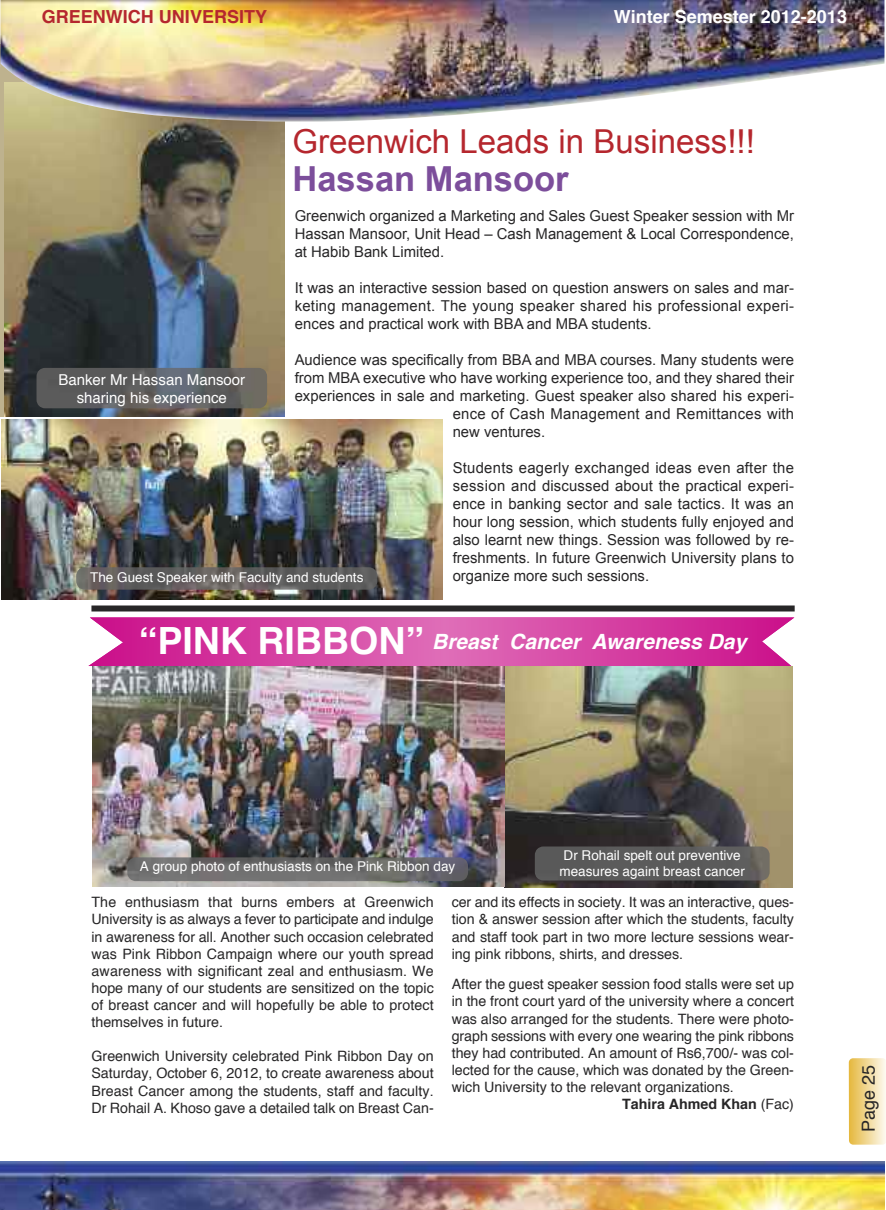
<style>
.page{position:relative;width:886px;height:1210px;background:#fff}
.page>*{position:absolute;margin:0;border:0;box-sizing:border-box;transform-origin:0 0}
.t1{font:700 34.5px "Arial";color:#7c4e9b}
.t2{font:33px "Arial";color:#b5272e}
.t3{font:italic 700 21px "Helvetica";color:#fff}
.t4{font:700 18px "Helvetica";color:#fff}
.t5{font:700 18px "Helvetica";color:#b5272e}
.t6{font:18px "Helvetica";color:#272627}
.t7{font:15px/18px "Arial";color:#272627;text-align:justify}
.t8{font:15px/18px "Helvetica";color:#fff;text-align:center}
.t9{font:15px "Arial";letter-spacing:.02em;color:#272627}
.t10{font:14.25px/17.1px "Helvetica";color:#272627;text-align:justify}
.t11{font:700 14.25px "Helvetica";color:#272627}
.t12{font:13.5px/16.2px "Helvetica";color:#fff;text-align:center}
.s1{font-style:normal;font-size:37.5px}
.s2{font-weight:400}
</style>
<div class="page">
<img style="left:4px;top:122px;width:280px;height:295px">
<div style="left:848px;top:1058px;width:38px;height:86px;background:linear-gradient(to right,#e5b639,#fcf8eb);border-radius:4px"></div>
<img style="left:0;top:1161px;width:885px;height:48px">
<img style="left:1px;top:419px;width:441px;height:181px">
<img style="left:92px;top:666px;width:701px;height:221px">
<img style="left:92px;top:666px;width:412px;height:220px">
<img style="left:0;top:0;width:884px;height:122px">
<img style="left:76px;top:567px;width:301px;height:22px">
<img style="left:535px;top:846px;width:234px;height:34px">
<img style="left:127px;top:857px;width:341px;height:24px">
<img style="left:37px;top:368px;width:230px;height:40px">
<img style="left:0;top:0;width:1px;height:67px">
<div style="left:91px;top:605px;width:703px;height:6px;background:#272627"></div>
<svg style="left:88px;top:617px;width:706px;height:49px;background:#d749a6"></svg>
<p class="t5" style="left:42px;top:9px;width:227px">GREENWICH UNIVERSITY</p>
<p class="t4" style="left:614px;top:9px;width:235px">Winter Semester 2012-2013</p>
<h2 class="t2" style="left:292px;top:123px;width:464px">Greenwich Leads in Business!!!</h2>
<h1 class="t1" style="left:292px;top:159px;width:278px">Hassan Mansoor</h1>
<p class="t7" style="left:295px;top:206px;width:501px">Greenwich organized a Marketing and Sales Guest Speaker session with Mr Hassan Mansoor, Unit Head – Cash Management &amp; Local Correspondence, at Habib Bank Limited.</p>
<p class="t7" style="left:295px;top:278px;width:501px">It was an interactive session based on question answers on sales and mar&shy;keting management. The young speaker shared his professional experi&shy;ences and practical work with BBA and MBA students.</p>
<p class="t7" style="left:295px;top:350px;width:501px">Audience was specifically from BBA and MBA courses. Many students were</p>
<p class="t7" style="left:295px;top:368px;width:501px">from MBA executive who have working experience too, and they shared their</p>
<p class="t7" style="left:295px;top:386px;width:501px">experiences in sale and marketing. Guest speaker also shared his experi-</p>
<p class="t9" style="left:452px;top:405px;width:343px">ence of Cash Management and Remittances with</p>
<p class="t7" style="left:452px;top:422px;width:94px">new ventures.</p>
<p class="t7" style="left:452px;top:458px;width:343px">Students eagerly exchanged ideas even after the session and discussed about the practical experi&shy;ence in banking sector and sale tactics. It was an hour long session, which students fully enjoyed and also learnt new things. Session was followed by re&shy;freshments. In future Greenwich University plans to organize more such sessions.</p>
<p class="t8" style="left:58px;top:372px;width:188px">Banker Mr Hassan Mansoor sharing his experience</p>
<p class="t12" style="left:90px;top:570px;width:275px">The Guest Speaker with Faculty and students</p>
<h3 class="t3" style="left:139px;top:633px;width:609px"><span class="s1">“PINK RIBBON”</span> Breast Cancer Awareness Day</h3>
<p class="t12" style="left:140px;top:859px;width:317px">A group photo of enthusiasts on the Pink Ribbon day</p>
<p class="t12" style="left:559px;top:848px;width:187px">Dr Rohail spelt out preventive measures againt breast cancer</p>
<p class="t10" style="left:91px;top:895px;width:344px">The enthusiasm that burns embers at Greenwich University is as always a fever to participate and indulge in awareness for all. Another such occasion celebrated was Pink Ribbon Campaign where our youth spread awareness with significant zeal and enthusiasm. We hope many of our students are sensitized on the topic of breast cancer and will hopefully be able to protect themselves in future.</p>
<p class="t10" style="left:91px;top:1049px;width:344px">Greenwich University celebrated Pink Ribbon Day on Saturday, October 6, 2012, to create awareness about Breast Cancer among the students, staff and faculty.<br>Dr Rohail A. Khoso gave a detailed talk on Breast Can-</p>
<p class="t10" style="left:452px;top:895px;width:344px">cer and its effects in society. It was an interactive, ques&shy;tion &amp; answer session after which the students, faculty and staff took part in two more lecture sessions wear&shy;ing pink ribbons, shirts, and dresses.</p>
<p class="t10" style="left:452px;top:977px;width:344px">After the guest speaker session food stalls were set up</p>
<p class="t10" style="left:452px;top:994px;width:344px">in the front court yard of the university where a concert</p>
<p class="t10" style="left:452px;top:1011px;width:344px">was also arranged for the students. There were photo-</p>
<p class="t10" style="left:452px;top:1028px;width:344px">graph sessions with every one wearing the pink ribbons</p>
<p class="t10" style="left:452px;top:1045px;width:344px">they had contributed. An amount of Rs6,700/- was col-</p>
<p class="t10" style="left:452px;top:1062px;width:344px">lected for the cause, which was donated by the Green-</p>
<p class="t10" style="left:452px;top:1079px;width:283px">wich University to the relevant organizations.</p>
<p class="t11" style="left:622px;top:1098px;width:173px">Tahira Ahmed Khan <span class="s2">(Fac)</span></p>
<p class="t6" style="left:861px;top:1132px;width:69px;rotate:-90deg">Page 25</p>
</div>
